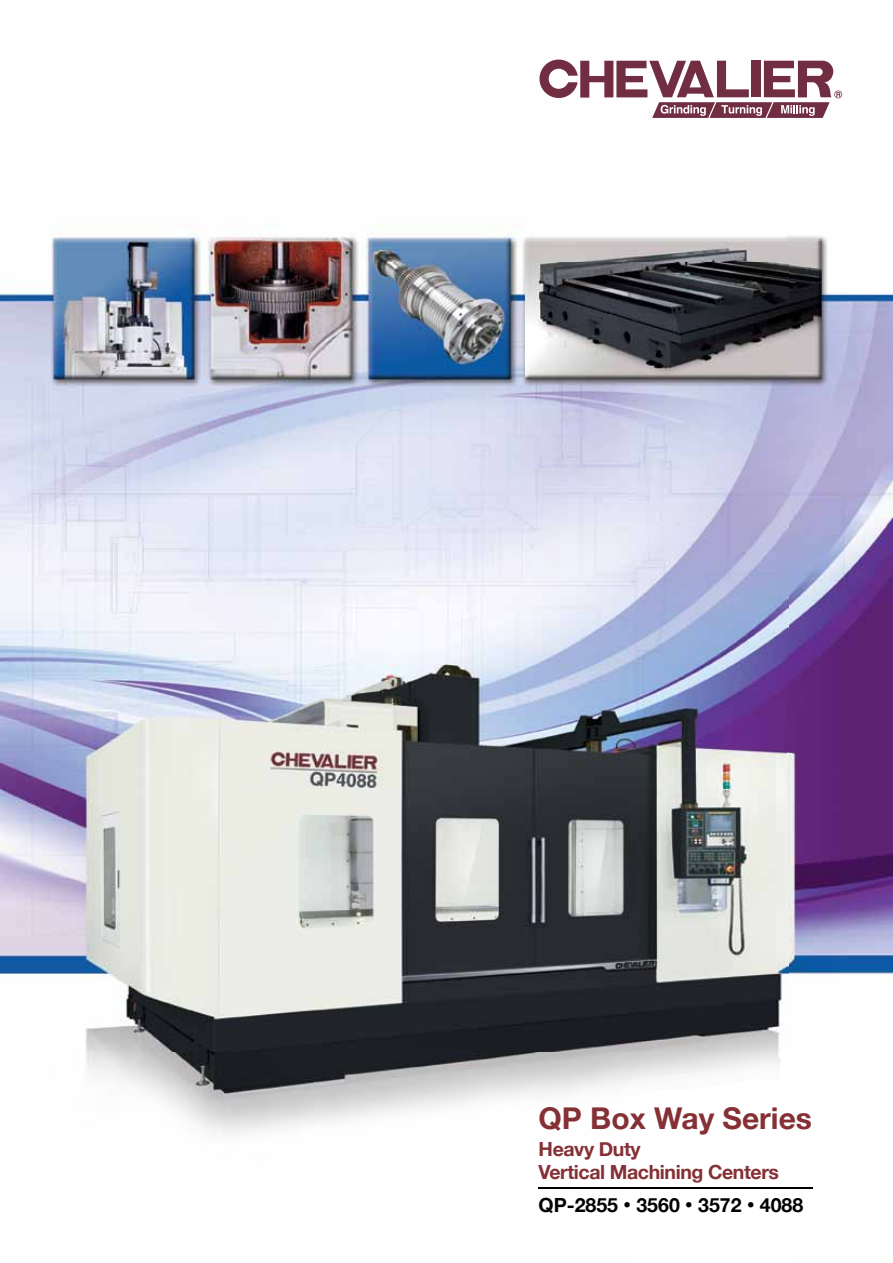
<style>
.page{position:relative;width:893px;height:1263px;background:#fff}
.page>*{position:absolute;margin:0;border:0;box-sizing:border-box;transform-origin:0 0}
.t1{font:700 30px "Helvetica Neue";color:#853035}
.t2{font:700 19.5px/22.5px "Helvetica Neue";letter-spacing:-.02em;color:#853035}
.t3{font:700 19.5px "Helvetica Neue";color:#000}
.s1{font-size:15px}
</style>
<div class="page">
<img style="left:0;top:59px;width:893px;height:1130px">
<svg style="left:539px;top:60px;width:303px;height:58px"></svg>
<hr style="left:539px;top:1188px;width:274px;height:1px;background:#000">
<h1 class="t1" style="left:539px;top:1091px;width:275px">QP Box Way Series</h1>
<p class="t2" style="left:539px;top:1137px;width:242px">Heavy Duty<br>Vertical Machining Centers</p>
<p class="t3" style="left:539px;top:1187px;width:266px">QP-2855 <span class="s1">•</span> 3560 <span class="s1">•</span> 3572 <span class="s1">•</span> 4088</p>
</div>
